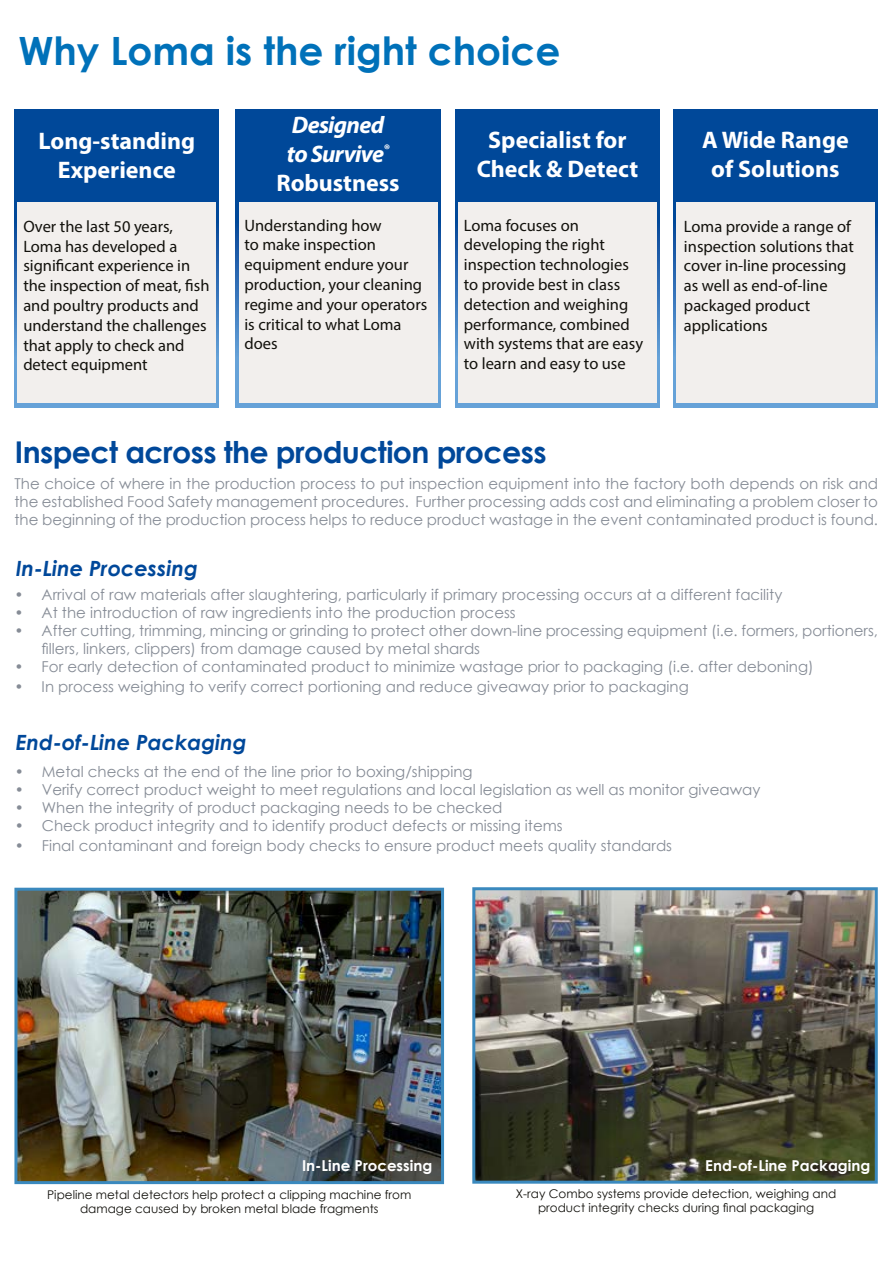
<style>
.page{position:relative;width:893px;height:1263px;background:#fff}
.page>*{position:absolute;margin:0;border:0;box-sizing:border-box;transform-origin:0 0}
.t1{font:700 39px "Century Gothic";color:#0071b9}
.t2{font:700 30px "Century Gothic";letter-spacing:-.02em;color:#00489a}
.t3{font:700 24px/28.8px "Myriad Pro";color:#fff;text-align:center}
.t4{font:italic 700 24px/28.8px "Myriad Pro";letter-spacing:-.03em;color:#fff;text-align:center}
.t5{font:italic 700 21px "Century Gothic";color:#00489a}
.t6{font:16.5px/19.8px "Myriad Pro";color:#12110c}
.t7{font:15px/18px "Century Gothic";color:#868c96;text-align:justify}
.t8{font:700 15px "Century Gothic";color:#fff}
.t9{font:12px/14.4px "Century Gothic";color:#12110c;text-align:center}
.s1{font-style:normal}
</style>
<div class="page">
<img style="left:476px;top:891px;width:398px;height:289px">
<div style="left:472px;top:887px;width:406px;height:297px;border:3px solid #3a89be"></div>
<img style="left:18px;top:892px;width:422px;height:288px">
<div style="left:14px;top:888px;width:430px;height:296px;border:3px solid #3a89be"></div>
<svg style="left:15px;top:109px;width:204px;height:298px;background:#094f9d"></svg>
<div style="left:18px;top:202px;width:198px;height:201px;background:#f2efed"></div>
<svg style="left:236px;top:109px;width:204px;height:298px;background:#094f9d"></svg>
<div style="left:239px;top:202px;width:198px;height:201px;background:#f2efed"></div>
<div style="left:455px;top:109px;width:204px;height:298px;background:#004899"></div>
<div style="left:458px;top:202px;width:199px;height:201px;background:#f2efed"></div>
<div style="left:673px;top:109px;width:204px;height:298px;background:#004899"></div>
<div style="left:676px;top:202px;width:199px;height:201px;background:#f2efed"></div>
<h1 class="t1" style="left:18px;top:21px;width:544px">Why Loma is the right choice</h1>
<h3 class="t3" style="left:39px;top:126px;width:158px">Long-standing<br>Experience</h3>
<p class="t6" style="left:23px;top:216px;width:188px">Over the last 50 years,<br>Loma has developed a significant experience in the inspection of meat, fish and poultry products and understand the challenges that apply to check and detect equipment</p>
<h3 class="t4" style="left:276px;top:110px;width:125px">Designed<br>to Survive<sup>®<br></sup><span class="s1">Robustness</span></h3>
<p class="t6" style="left:244px;top:215px;width:184px">Understanding how<br>to make inspection equipment endure your production, your cleaning regime and your operators is critical to what Loma does</p>
<h3 class="t3" style="left:477px;top:125px;width:163px">Specialist for<br>Check &amp; Detect</h3>
<p class="t6" style="left:464px;top:215px;width:181px">Loma focuses on developing the right inspection technologies to provide best in class detection and weighing performance, combined with systems that are easy to learn and easy to use</p>
<h2 class="t2" style="left:15px;top:430px;width:533px">Inspect across the production process</h2>
<h3 class="t3" style="left:702px;top:125px;width:148px">A Wide Range of Solutions</h3>
<p class="t6" style="left:684px;top:216px;width:171px">Loma provide a range of inspection solutions that cover in-line processing as well as end-of-line packaged product applications</p>
<p class="t7" style="left:14px;top:474px;width:865px">The choice of where in the production process to put inspection equipment into the factory both depends on risk and the established Food Safety management procedures. Further processing adds cost and eliminating a problem closer to the beginning of the production process helps to reduce product wastage in the event contaminated product is found.</p>
<h3 class="t5" style="left:16px;top:552px;width:184px">In-Line Processing</h3>
<p class="t7" style="left:15px;top:586px;width:769px">• Arrival of raw materials after slaughtering, particularly if primary processing occurs at a different facility</p>
<p class="t7" style="left:15px;top:604px;width:503px">• At the introduction of raw ingredients into the production process</p>
<p class="t7" style="left:42px;top:622px;width:838px;text-indent:-27px">• After cutting, trimming, mincing or grinding to protect other down-line processing equipment (i.e. formers, portioners, fillers, linkers, clippers) from damage caused by metal shards</p>
<p class="t7" style="left:15px;top:658px;width:801px">• For early detection of contaminated product to minimize wastage prior to packaging (i.e. after deboning)</p>
<p class="t7" style="left:15px;top:677px;width:676px">• In process weighing to verify correct portioning and reduce giveaway prior to packaging</p>
<h3 class="t5" style="left:16px;top:727px;width:233px">End-of-Line Packaging</h3>
<p class="t7" style="left:15px;top:762px;width:459px">• Metal checks at the end of the line prior to boxing/shipping</p>
<p class="t7" style="left:15px;top:780px;width:747px">• Verify correct product weight to meet regulations and local legislation as well as monitor giveaway</p>
<p class="t7" style="left:15px;top:798px;width:489px">• When the integrity of product packaging needs to be checked</p>
<p class="t7" style="left:15px;top:816px;width:549px">• Check product integrity and to identify product defects or missing items</p>
<p class="t7" style="left:15px;top:836px;width:659px">• Final contaminant and foreign body checks to ensure product meets quality standards</p>
<p class="t8" style="left:302px;top:1154px;width:132px">In-Line Processing</p>
<p class="t8" style="left:705px;top:1154px;width:167px">End-of-Line Packaging</p>
<p class="t9" style="left:47px;top:1187px;width:366px">Pipeline metal detectors help protect a clipping machine from damage caused by broken metal blade fragments</p>
<p class="t9" style="left:516px;top:1186px;width:322px">X-ray Combo systems provide detection, weighing and product integrity checks during final packaging</p>
</div>
